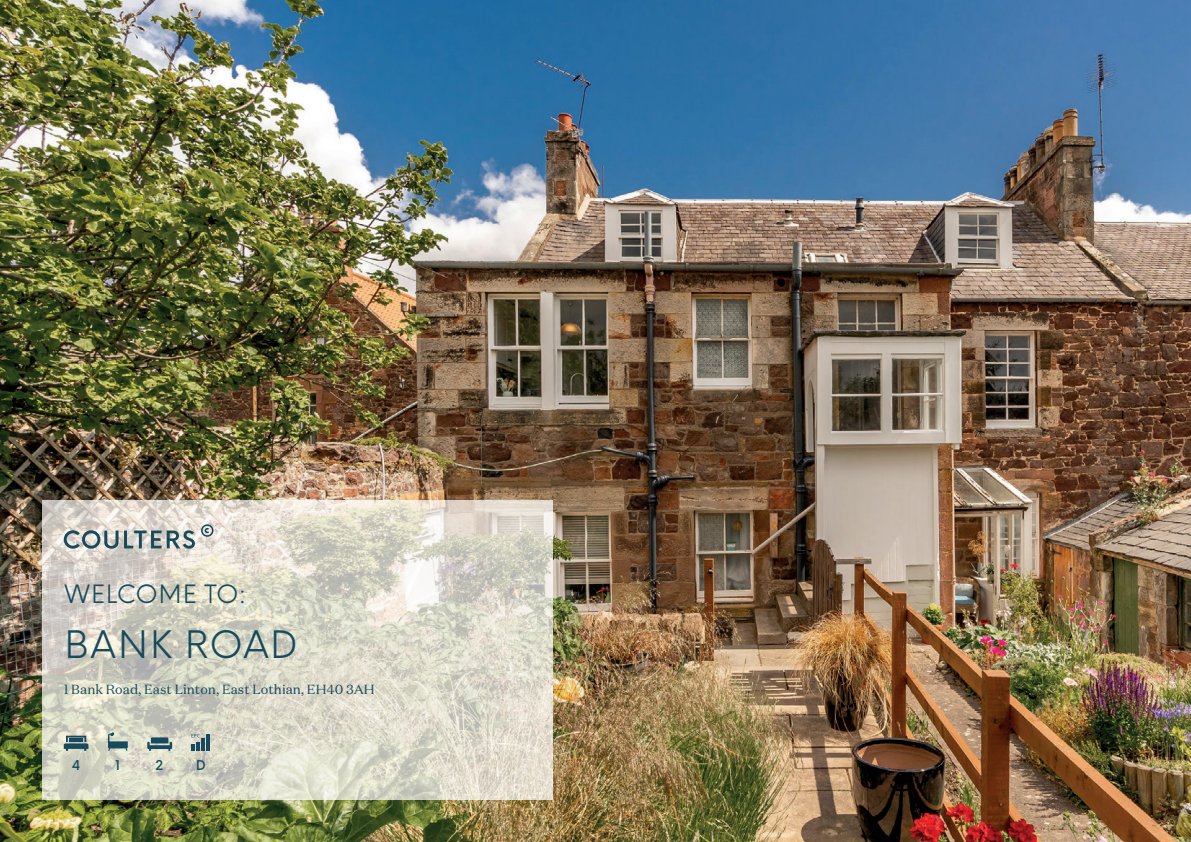
<style>
.page{position:relative;width:1191px;height:842px;background:#fff}
.page>*{position:absolute;margin:0;border:0;box-sizing:border-box;transform-origin:0 0}
.t1{font:37px "Coulters Neue Einstellung";letter-spacing:.02em;color:#164a5c}
.t2{font:24.6px "Coulters Neue Einstellung";letter-spacing:.01em;color:#164a5c}
.t3{font:13.2px "Domaine Text";color:#164a5c}
.t4{font:500 13.2px "Coulters Neue Einstellung";color:#164a5c}
</style>
<div class="page">
<img style="left:0;top:0;width:1191px;height:842px">
<img style="left:43px;top:501px;width:510px;height:298px">
<svg style="left:64px;top:530px;width:54px;height:19px"></svg>
<svg style="left:124px;top:530px;width:37px;height:18px"></svg>
<svg style="left:167px;top:530px;width:28px;height:19px"></svg>
<svg style="left:201px;top:524px;width:12px;height:13px"></svg>
<svg style="left:64px;top:736px;width:24px;height:15px"></svg>
<svg style="left:108px;top:732px;width:20px;height:19px"></svg>
<svg style="left:147px;top:737px;width:25px;height:14px"></svg>
<hr style="left:206px;top:734px;width:3px;height:17px;background:#164a5c">
<hr style="left:201px;top:739px;width:4px;height:12px;background:#164a5c">
<svg style="left:191px;top:734px;width:9px;height:17px"></svg>
<h2 class="t2" style="left:64px;top:573px;width:184px">WELCOME TO:</h2>
<h1 class="t1" style="left:64px;top:612px;width:235px">BANK ROAD</h1>
<p class="t3" style="left:64px;top:681px;width:312px">1 Bank Road, East Linton, East Lothian, EH40 3AH</p>
<p class="t4" style="left:72px;top:753px;width:10px">4</p>
<p class="t4" style="left:114px;top:753px;width:10px">1</p>
<p class="t4" style="left:155px;top:753px;width:10px">2</p>
<p class="t4" style="left:196px;top:753px;width:11px">D</p>
</div>
